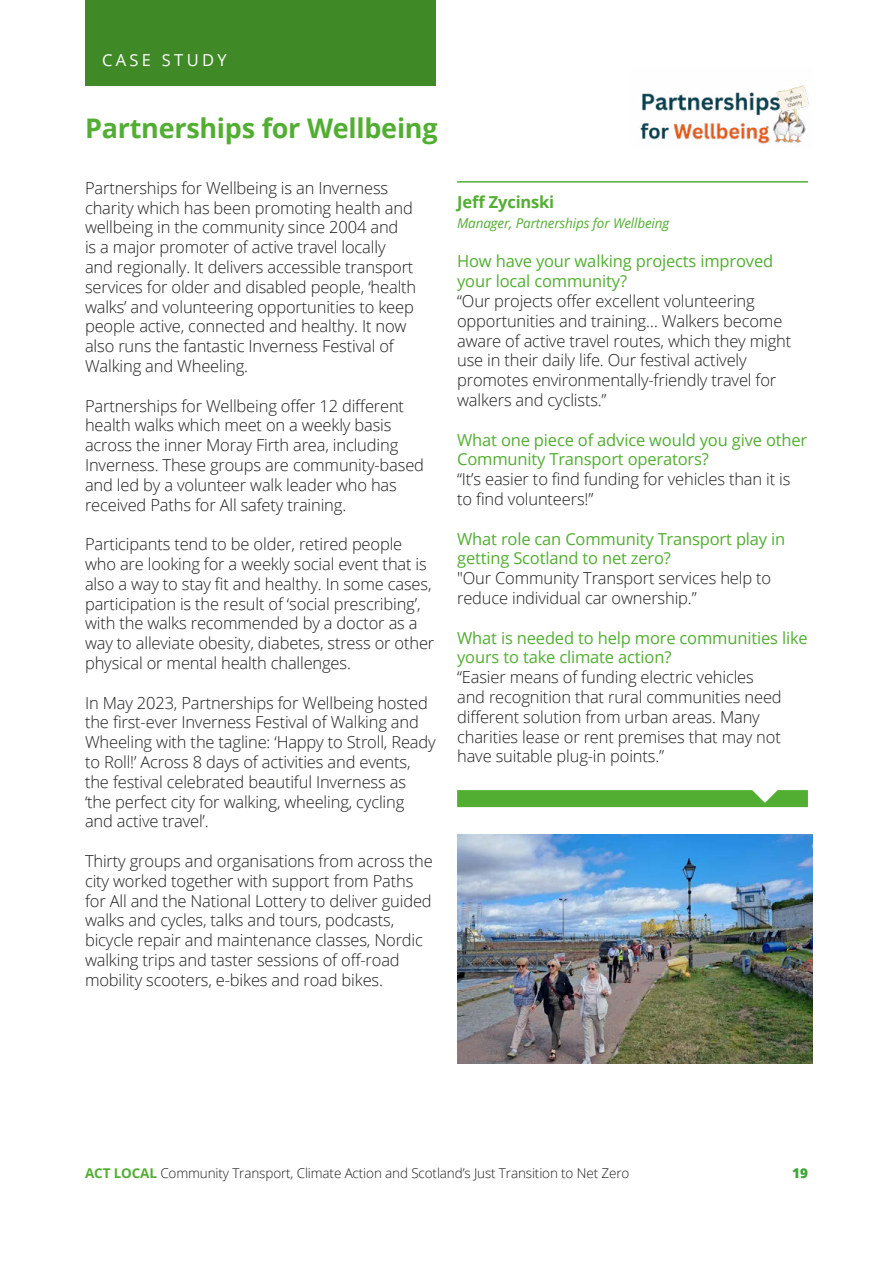
<style>
.page{position:relative;width:893px;height:1263px;background:#fff}
.page>*{position:absolute;margin:0;border:0;box-sizing:border-box;transform-origin:0 0}
.t1{font:700 27px "Open Sans";letter-spacing:-.01em;color:#52ae32}
.t2{font:300 16.5px/19.8px "Open Sans";letter-spacing:-.01em;color:#1d1d1b}
.t3{font:16.5px/19.8px "Open Sans";letter-spacing:-.01em;color:#52ae32}
.t4{font:700 16.5px "Open Sans";letter-spacing:-.01em;color:#52ae32}
.t5{font:16.5px "Open Sans";letter-spacing:.2em;color:#fff}
.t6{font:300 13.5px "Open Sans";letter-spacing:-.01em;color:#1d1d1b}
.t7{font:italic 13.5px "Open Sans";letter-spacing:-.01em;color:#52ae32}
.t8{font:800 13.5px "Open Sans";color:#3fa535}
.s1{font-weight:700;color:#52ae32}
</style>
<div class="page">
<img style="left:640px;top:85px;width:169px;height:59px">
<img style="left:457px;top:835px;width:355px;height:228px">
<hr style="left:457px;top:181px;width:351px;height:2px;background:#52ae32">
<svg style="left:457px;top:790px;width:351px;height:17px;background:#57b038"></svg>
<div style="left:85px;top:0;width:351px;height:85px;background:#408927"></div>
<p class="t5" style="left:102px;top:49px;width:126px">CASE STUDY</p>
<h1 class="t1" style="left:85px;top:110px;width:354px">Partnerships for Wellbeing</h1>
<p class="t2" style="left:85px;top:177px;width:333px">Partnerships for Wellbeing is an Inverness charity which has been promoting health and wellbeing in the community since 2004 and<br>is a major promoter of active travel locally and regionally. It delivers accessible transport services for older and disabled people, ‘health walks’ and volunteering opportunities to keep people active, connected and healthy. It now also runs the fantastic Inverness Festival of Walking and Wheeling.</p>
<p class="t2" style="left:85px;top:395px;width:341px">Partnerships for Wellbeing offer 12 different health walks which meet on a weekly basis across the inner Moray Firth area, including Inverness. These groups are community-based and led by a volunteer walk leader who has received Paths for All safety training.</p>
<p class="t2" style="left:85px;top:534px;width:351px">Participants tend to be older, retired people who are looking for a weekly social event that is also a way to stay fit and healthy. In some cases, participation is the result of ‘social prescribing’, with the walks recommended by a doctor as a way to alleviate obesity, diabetes, stress or other physical or mental health challenges.</p>
<p class="t2" style="left:85px;top:692px;width:352px">In May 2023, Partnerships for Wellbeing hosted the first-ever Inverness Festival of Walking and Wheeling with the tagline: ‘Happy to Stroll, Ready to Roll!’ Across 8 days of activities and events, the festival celebrated beautiful Inverness as ‘the perfect city for walking, wheeling, cycling and active travel’.</p>
<p class="t2" style="left:85px;top:851px;width:349px">Thirty groups and organisations from across the city worked together with support from Paths for All and the National Lottery to deliver guided walks and cycles, talks and tours, podcasts, bicycle repair and maintenance classes, Nordic walking trips and taster sessions of off-road mobility scooters, e-bikes and road bikes.</p>
<p class="t4" style="left:457px;top:190px;width:99px">Jeff Zycinski</p>
<p class="t7" style="left:457px;top:214px;width:214px">Manager, Partnerships for Wellbeing</p>
<p class="t3" style="left:457px;top:251px;width:318px">How have your walking projects improved your local community?</p>
<p class="t2" style="left:457px;top:291px;width:336px">“Our projects offer excellent volunteering opportunities and training… Walkers become aware of active travel routes, which they might use in their daily life. Our festival actively promotes environmentally-friendly travel for walkers and cyclists.”</p>
<p class="t3" style="left:457px;top:429px;width:352px">What one piece of advice would you give other<br>Community Transport operators?</p>
<p class="t2" style="left:457px;top:469px;width:335px">“It’s easier to find funding for vehicles than it is to find volunteers!”</p>
<p class="t3" style="left:457px;top:528px;width:330px">What role can Community Transport play in getting Scotland to net zero?</p>
<p class="t2" style="left:457px;top:568px;width:316px">"Our Community Transport services help to reduce individual car ownership.”</p>
<p class="t3" style="left:457px;top:627px;width:352px">What is needed to help more communities like yours to take climate action?</p>
<p class="t2" style="left:457px;top:667px;width:326px">“Easier means of funding electric vehicles and recognition that rural communities need different solution from urban areas. Many charities lease or rent premises that may not have suitable plug-in points.”</p>
<p class="t6" style="left:85px;top:1164px;width:546px"><span class="s1">ACT LOCAL</span> Community Transport, Climate Action and Scotland’s Just Transition to Net Zero</p>
<p class="t8" style="left:792px;top:1163px;width:17px">19</p>
</div>
